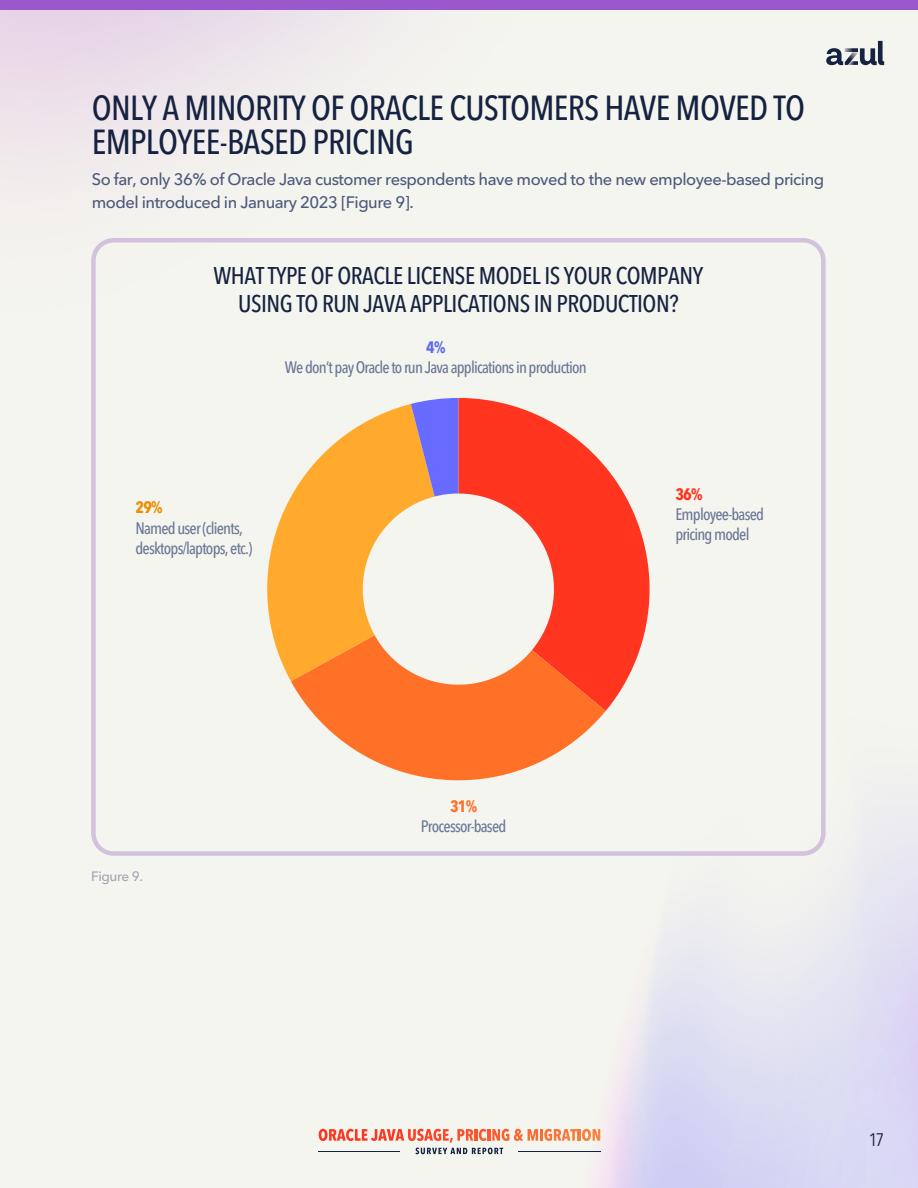
<style>
.page{position:relative;width:918px;height:1188px;background:#f5f5ef}
.page>*{position:absolute;margin:0;border:0;box-sizing:border-box;transform-origin:0 0}
.t1{font:500 condensed 34.5px/33.8px "Avenir Next LT Pro";letter-spacing:-.02em;color:#162241}
.t2{font:500 condensed 24px/28.2px "Avenir Next LT Pro";letter-spacing:-.02em;color:#162241;text-align:center}
.t3{font:condensed 18px "Avenir Next LT Pro";color:#162241}
.t4{font:500 condensed 16.5px/20.2px "Avenir Next LT Pro";letter-spacing:-.045em;color:#6b7796}
.t5{font:500 16.5px/22.5px "Avenir Next LT Pro";letter-spacing:-.03em;color:#4c597b}
.t6{font:700 condensed 16.5px "Avenir Next LT Pro";color:#ff351f}
.t7{font:700 condensed 16.5px "Avenir Next LT Pro";color:#ff7127}
.t8{font:700 condensed 16.5px "Avenir Next LT Pro";color:#ec8f07}
.t9{font:700 condensed 16.5px "Avenir Next LT Pro";color:#606ced}
.t10{font:500 13.5px "Avenir Next LT Pro";letter-spacing:-.03em;color:#a1a6b3}
</style>
<div class="page">
<img style="left:0;top:9px;width:781px;height:162px">
<div style="left:0;top:0;width:918px;height:9px;background:#9b57cc"></div>
<svg style="left:826px;top:41px;width:58px;height:24px"></svg>
<img style="left:585px;top:827px;width:333px;height:361px">
<svg style="left:91px;top:238px;width:735px;height:618px"></svg>
<svg style="left:458px;top:398px;width:192px;height:313px;fill:#ff351f"></svg>
<svg style="left:291px;top:635px;width:315px;height:145px;fill:#ff7127"></svg>
<svg style="left:267px;top:404px;width:168px;height:277px;fill:#ffaa2d"></svg>
<svg style="left:411px;top:398px;width:47px;height:99px;background:#907ecd"></svg>
<hr style="left:318px;top:1151px;width:82px;height:1px;background:#162241">
<svg style="left:319px;top:1129px;width:281px;height:25px"></svg>
<h1 class="t1" style="left:92px;top:94px;width:715px">ONLY A MINORITY OF ORACLE CUSTOMERS HAVE MOVED TO<br>EMPLOYEE-BASED PRICING</h1>
<p class="t5" style="left:92px;top:170px;width:734px">So far, only 36% of Oracle Java customer respondents have moved to the new employee-based pricing model introduced in January 2023 [Figure 9].</p>
<h2 class="t2" style="left:214px;top:264px;width:491px">WHAT TYPE OF ORACLE LICENSE MODEL IS YOUR COMPANY<br>USING TO RUN JAVA APPLICATIONS IN PRODUCTION?</h2>
<p class="t9" style="left:426px;top:341px;width:21px">4%</p>
<p class="t4" style="left:285px;top:359px;width:304px">Wedon’tpayOracletorunJavaapplicationsinproduction</p>
<p class="t8" style="left:135px;top:501px;width:29px">29%</p>
<p class="t4" style="left:135px;top:519px;width:118px">Nameduser(clients, desktops/laptops,etc.)</p>
<p class="t6" style="left:675px;top:487px;width:29px">36%</p>
<p class="t4" style="left:675px;top:505px;width:90px">Employee-based pricingmodel</p>
<p class="t10" style="left:91px;top:871px;width:53px">Figure 9.</p>
<p class="t7" style="left:450px;top:799px;width:29px">31%</p>
<p class="t4" style="left:421px;top:817px;width:87px">Processor-based</p>
<p class="t3" style="left:869px;top:1132px;width:17px">17</p>
</div>
